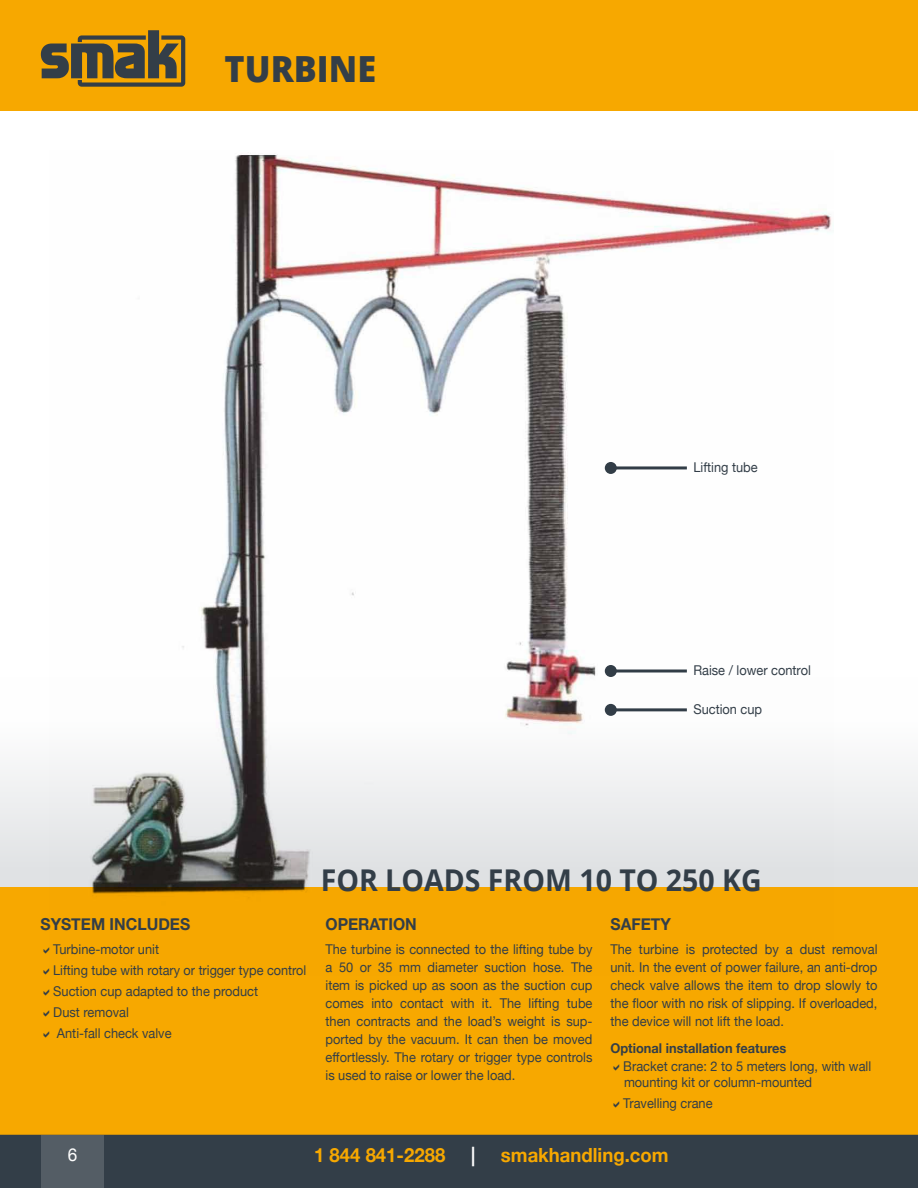
<style>
.page{position:relative;width:918px;height:1188px;background:#fff}
.page>*{position:absolute;margin:0;border:0;box-sizing:border-box;transform-origin:0 0}
.t1{font:800 36px "Open Sans";color:#333e48;scale:.95 1}
.t2{font:700 30px "Open Sans";color:#333e48;scale:.95 1}
.t3{font:700 19.5px "Helvetica Neue";color:#f7a800;scale:.95 1}
.t4{font:700 19.5px "Helvetica Neue";color:#fff;scale:.95 1}
.t5{font:18px "Helvetica Neue";color:#fff;scale:.95 1}
.t6{font:700 16.5px "Helvetica Neue";color:#333e48;scale:.95 1}
.t7{font:13.5px/18px "Helvetica Neue";color:#333e48;scale:.95 1}
.t8{font:700 13.5px "Helvetica Neue";color:#333e48;scale:.95 1}
</style>
<div class="page">
<div style="left:0;top:1134px;width:918px;height:54px;background:#333e48"></div>
<div style="left:41px;top:1135px;width:63px;height:53px;background:#545d65"></div>
<div style="left:0;top:677px;width:918px;height:212px;background:linear-gradient(to bottom,#fff,#dfdeda)"></div>
<div style="left:0;top:0;width:918px;height:110px;background:#f7a800"></div>
<svg style="left:41px;top:30px;width:144px;height:57px"></svg>
<hr style="left:0;top:1133px;width:918px;height:2px;background:#f7a800">
<div style="left:0;top:888px;width:918px;height:246px;background:#f7a800"></div>
<img style="left:50px;top:154px;width:784px;height:744px">
<h1 class="t1" style="left:225px;top:41px;width:161px">TURBINE</h1>
<p class="t7" style="left:693px;top:458px;width:69px">Lifting tube</p>
<p class="t7" style="left:693px;top:661px;width:125px">Raise / lower control</p>
<p class="t7" style="left:693px;top:700px;width:74px">Suction cup</p>
<p class="t6" style="left:40px;top:914px;width:159px">SYSTEM INCLUDES</p>
<p class="t7" style="left:53px;top:939px;width:268px;line-height:21px">Turbine-motor unit<br>Lifting tube with rotary or trigger type control<br>Suction cup adapted to the product<br>Dust removal<br>Anti-fall check valve</p>
<h2 class="t2" style="left:321px;top:859px;width:466px">FOR LOADS FROM 10 TO 250 KG</h2>
<p class="t6" style="left:326px;top:914px;width:98px">OPERATION</p>
<p class="t7" style="left:326px;top:940px;width:283px;text-align:justify">The turbine is connected to the lifting tube by a 50 or 35 mm diameter suction hose. The item is picked up as soon as the suction cup comes into contact with it. The lifting tube then contracts and the load’s weight is sup&shy;ported by the vacuum. It can then be moved effortlessly. The rotary or trigger type controls is used to raise or lower the load.</p>
<p class="t6" style="left:610px;top:914px;width:65px">SAFETY</p>
<p class="t7" style="left:610px;top:940px;width:283px;text-align:justify">The turbine is protected by a dust removal unit. In the event of power failure, an anti-drop check valve allows the item to drop slowly to the floor with no risk of slipping. If overloaded, the device will not lift the load.</p>
<p class="t8" style="left:610px;top:1040px;width:187px">Optional installation features</p>
<p class="t7" style="left:623px;top:1058px;width:263px;line-height:16.5px">Bracket crane: 2 to 5 meters long, with wall mounting kit or column-mounted</p>
<p class="t7" style="left:623px;top:1095px;width:96px">Travelling crane</p>
<h3 class="t5" style="left:68px;top:1144px;width:12px">6</h3>
<h3 class="t3" style="left:314px;top:1143px;width:140px">1 844 841-2288</h3>
<h3 class="t4" style="left:471px;top:1143px;width:6px">|</h3>
<h3 class="t3" style="left:501px;top:1143px;width:178px">smakhandling.com</h3>
</div>
